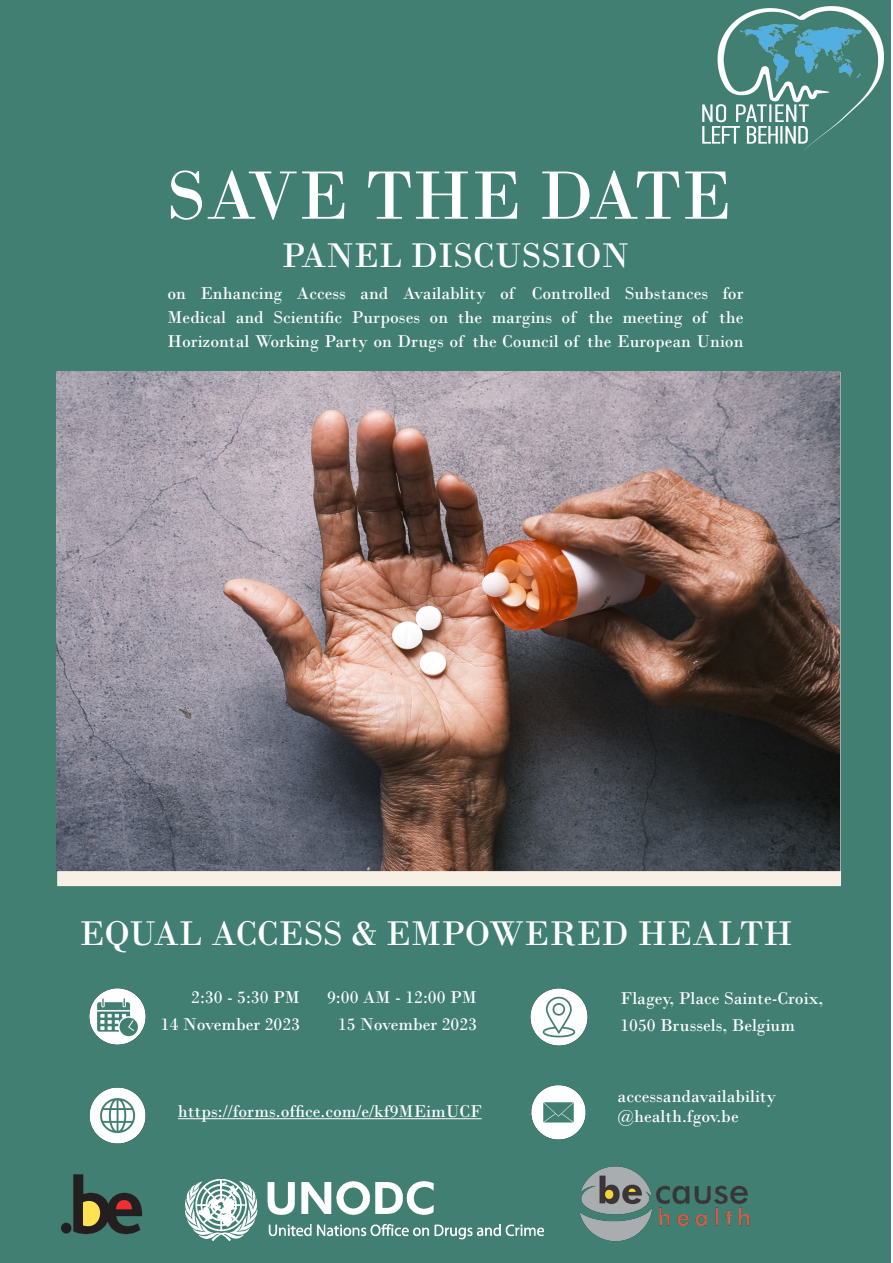
<style>
.page{position:relative;width:893px;height:1263px;background:#fff}
.page>*{position:absolute;margin:0;border:0;box-sizing:border-box;transform-origin:0 0}
.t1{font:72px "Bodoni";color:#fff}
.Body1{font:36px "Bodoni";color:#fff}
.Body1-2{font:18px/24px "Bodoni";color:#fff;text-align:right}
</style>
<div class="page">
<div style="left:0;top:0;width:891px;height:1263px;background:#407f72"></div>
<img style="left:56px;top:372px;width:783px;height:500px">
<div style="left:57px;top:871px;width:784px;height:15px;background:#f9f0e5"></div>
<img style="left:702px;top:6px;width:181px;height:145px">
<img style="left:531px;top:1085px;width:55px;height:55px">
<img style="left:530px;top:988px;width:58px;height:58px">
<img style="left:89px;top:1087px;width:57px;height:57px">
<img style="left:61px;top:1174px;width:82px;height:60px">
<img style="left:185px;top:1179px;width:359px;height:61px">
<img style="left:89px;top:988px;width:57px;height:57px">
<img style="left:580px;top:1166px;width:170px;height:75px">
<hr style="left:178px;top:1118px;width:304px;height:1px;background:#fff">
<p class="t1" style="left:167px;top:153px;width:566px">SAVE THE DATE</p>
<p class="Body1" style="left:282px;top:234px;width:349px">PANEL DISCUSSION</p>
<p class="Body1-2" style="left:167px;top:281px;width:578px;text-align:justify">on Enhancing Access and Availablity of Controlled Substances for Medical and Scientific Purposes on the margins of the meeting of the Horizontal Working Party on Drugs of the Council of the European Union</p>
<p class="Body1" style="left:80px;top:911px;width:715px">EQUAL ACCESS &amp; EMPOWERED HEALTH</p>
<p class="Body1-2" style="left:161px;top:983px;width:141px;line-height:27px">2:30 - 5:30 PM<br>14 November 2023</p>
<p class="Body1-2" style="left:327px;top:983px;width:151px;line-height:27px">9:00 AM - 12:00 PM<br>15 November 2023</p>
<p class="Body1-2" style="left:620px;top:986px;width:204px">Flagey, Place Sainte-Croix,</p>
<p class="Body1-2" style="left:620px;top:1013px;width:176px">1050 Brussels, Belgium</p>
<p class="Body1-2" style="left:617px;top:1084px;width:160px">accessandavailability</p>
<p class="Body1-2" style="left:178px;top:1099px;width:305px">https://forms.office.com/e/kf9MEimUCF</p>
<p class="Body1-2" style="left:617px;top:1104px;width:123px">@health.fgov.be</p>
</div>
